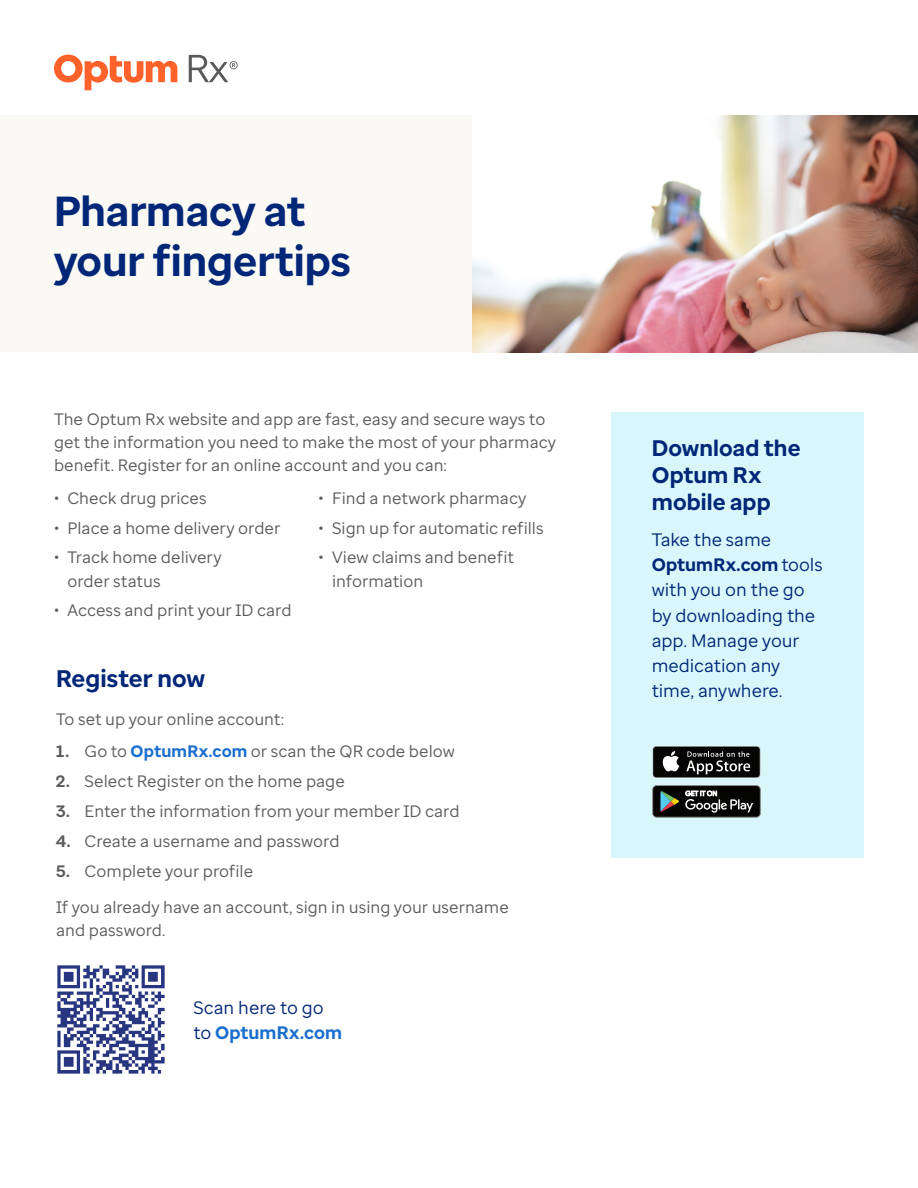
<style>
.page{position:relative;width:918px;height:1188px;background:#fff}
.page>*{position:absolute;margin:0;border:0;box-sizing:border-box;transform-origin:0 0}
.Headline{font:700 42px/50.4px "Optum Sans";color:#002677}
.Subhead{font:700 24px "Optum Sans";color:#002677}
.Callout_header{font:700 22.5px/27px "Optum Sans";letter-spacing:.005em;color:#002677}
.Call_to_action{font:18px/25.2px "Optum Sans";letter-spacing:-.005em;color:#002677}
.t1{font:700 18px "Optum Sans";letter-spacing:.005em;color:#002677}
.Body{font:16.5px/23.1px "Optum Sans";color:#5a5a5a}
.Callout_body{font:16.5px/23.1px "Optum Sans";color:#5a5a5a}
.s1{font-weight:700}
.s2{font-weight:700;color:#196ecf}
.s3{font-weight:400}
</style>
<div class="page">
<div style="left:0;top:116px;width:472px;height:236px;background:#fbf9f4"></div>
<svg style="left:189px;top:55px;width:49px;height:27px"></svg>
<svg style="left:54px;top:55px;width:123px;height:35px"></svg>
<img style="left:472px;top:116px;width:446px;height:236px">
<img style="left:57px;top:966px;width:108px;height:108px">
<div style="left:611px;top:412px;width:252px;height:446px;background:#d9f6fa"></div>
<div style="left:653px;top:746px;width:107px;height:32px;background:#818284;border-radius:4px"></div>
<div style="left:653px;top:747px;width:107px;height:30px;background:#040503;border-radius:3px"></div>
<svg style="left:662px;top:751px;width:17px;height:20px"></svg>
<svg style="left:686px;top:751px;width:64px;height:23px"></svg>
<svg style="left:653px;top:785px;width:107px;height:32px"></svg>
<p class="Headline" style="left:54px;top:186px;width:298px">Pharmacy at your fingertips</p>
<p class="Body" style="left:54px;top:407px;width:504px">The Optum Rx website and app are fast, easy and secure ways to get the information you need to make the most of your pharmacy benefit. Register for an online account and you can:</p>
<p class="Body" style="left:54px;top:486px;width:154px">• Check drug prices</p>
<p class="Body" style="left:54px;top:516px;width:228px">• Place a home delivery order</p>
<p class="Body" style="left:68px;top:546px;width:156px;text-indent:-14px">• Track home delivery order status</p>
<p class="Body" style="left:54px;top:599px;width:239px">• Access and print your ID card</p>
<p class="Body" style="left:319px;top:486px;width:209px">• Find a network pharmacy</p>
<p class="Body" style="left:319px;top:516px;width:227px">• Sign up for automatic refills</p>
<p class="Body" style="left:332px;top:546px;width:183px;text-indent:-14px">• View claims and benefit information</p>
<p class="Subhead" style="left:56px;top:662px;width:150px">Register now</p>
<p class="Body" style="left:56px;top:708px;width:230px">To set up your online account:</p>
<p class="Body" style="left:56px;top:740px;width:400px"><span class="s1">1.</span> Go to <span class="s2">OptumRx.com</span> or scan the QR code below</p>
<p class="Body" style="left:56px;top:770px;width:290px"><span class="s1">2.</span> Select Register on the home page</p>
<p class="Body" style="left:56px;top:799px;width:405px"><span class="s1">3.</span> Enter the information from your member ID card</p>
<p class="Body" style="left:56px;top:829px;width:285px"><span class="s1">4.</span> Create a username and password</p>
<p class="Body" style="left:56px;top:859px;width:199px"><span class="s1">5.</span> Complete your profile</p>
<p class="Callout_body" style="left:56px;top:896px;width:454px">If you already have an account, sign in using your username and password.</p>
<p class="Call_to_action" style="left:194px;top:995px;width:150px">Scan here to go to <span class="s2">OptumRx.com</span></p>
<p class="Callout_header" style="left:652px;top:435px;width:150px">Download the<br>Optum Rx mobile app</p>
<p class="Call_to_action" style="left:652px;top:527px;width:121px">Take the same</p>
<p class="t1" style="left:652px;top:553px;width:172px">OptumRx.com<span class="s3">tools</span></p>
<p class="Call_to_action" style="left:652px;top:577px;width:165px">with you on the go by downloading the app. Manage your medication any time, anywhere.</p>
</div>
